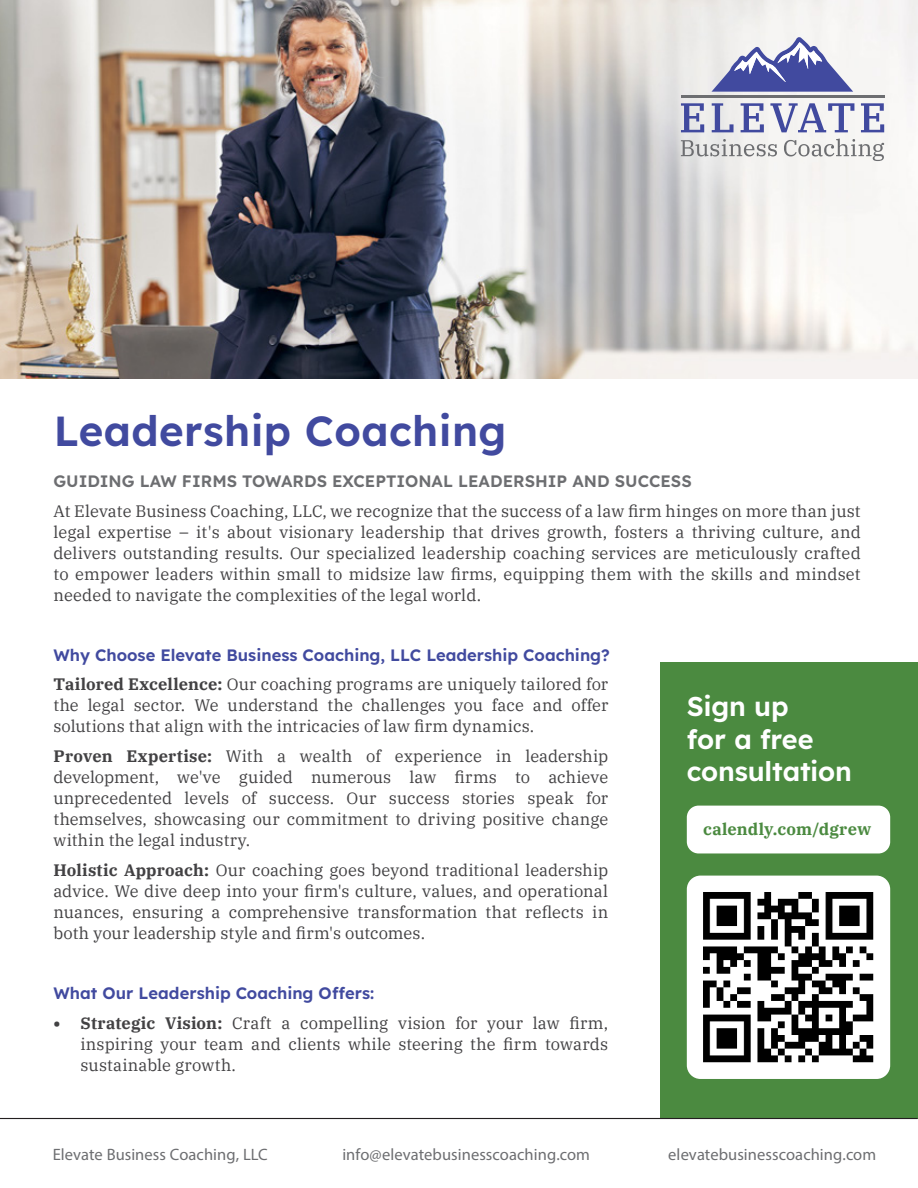
<style>
.page{position:relative;width:918px;height:1188px;background:#fff}
.page>*{position:absolute;margin:0;border:0;box-sizing:border-box;transform-origin:0 0}
.t1{font:600 42px "Lexend";letter-spacing:.01em;color:#414a9f}
.t2{font:600 27px/32.4px "Lexend";letter-spacing:-.005em;color:#fff}
.t3{font:16.5px/21px "IBM Plex Serif";letter-spacing:.01em;color:#424143;text-align:justify}
.t4{font:600 16.5px "Lexend";color:#414a9f}
.t5{font:16.5px "Myriad Pro";letter-spacing:.005em;color:#6d6e71}
.t6{font:600 16.5px "Lexend";color:#6d6e71}
.t7{font:700 16.5px "IBM Plex Serif";letter-spacing:.01em;color:#4b8a40}
.s1{font-weight:700}
</style>
<div class="page">
<img style="left:0;top:0;width:918px;height:378px">
<svg style="left:681px;top:103px;width:23px;height:29px"></svg>
<svg style="left:712px;top:103px;width:22px;height:29px"></svg>
<svg style="left:741px;top:103px;width:23px;height:29px"></svg>
<svg style="left:770px;top:103px;width:84px;height:29px"></svg>
<svg style="left:861px;top:103px;width:23px;height:29px"></svg>
<svg style="left:711px;top:37px;width:142px;height:55px"></svg>
<svg style="left:681px;top:139px;width:96px;height:17px"></svg>
<svg style="left:784px;top:139px;width:100px;height:22px"></svg>
<hr style="left:681px;top:95px;width:203px;height:3px;background:#6d6e71">
<div style="left:661px;top:662px;width:257px;height:457px;background:#4b8a40"></div>
<div style="left:687px;top:806px;width:203px;height:47px;background:#fff;border-radius:12px"></div>
<hr style="left:0;top:1118px;width:918px;height:1px;background:#231f20">
<img style="left:687px;top:876px;width:203px;height:203px">
<h1 class="t1" style="left:54px;top:401px;width:454px">Leadership Coaching</h1>
<p class="t6" style="left:53px;top:469px;width:640px">GUIDING LAW FIRMS TOWARDS EXCEPTIONAL LEADERSHIP AND SUCCESS</p>
<p class="t3" style="left:53px;top:499px;width:809px">At Elevate Business Coaching, LLC, we recognize that the success of a law firm hinges on more than just legal expertise – it's about visionary leadership that drives growth, fosters a thriving culture, and delivers outstanding results. Our specialized leadership coaching services are meticulously crafted to empower leaders within small to midsize law firms, equipping them with the skills and mindset needed to navigate the complexities of the legal world.</p>
<p class="t4" style="left:53px;top:643px;width:558px">Why Choose Elevate Business Coaching, LLC Leadership Coaching?</p>
<p class="t3" style="left:53px;top:672px;width:556px"><span class="s1">Tailored Excellence:</span> Our coaching programs are uniquely tailored for the legal sector. We understand the challenges you face and offer solutions that align with the intricacies of law firm dynamics.</p>
<p class="t3" style="left:53px;top:744px;width:556px"><span class="s1">Proven Expertise:</span> With a wealth of experience in leadership development, we've guided numerous law firms to achieve unprecedented levels of success. Our success stories speak for themselves, showcasing our commitment to driving positive change within the legal industry.</p>
<p class="t3" style="left:53px;top:858px;width:556px"><span class="s1">Holistic Approach:</span> Our coaching goes beyond traditional leadership advice. We dive deep into your firm's culture, values, and operational nuances, ensuring a comprehensive transformation that reflects in both your leadership style and firm's outcomes.</p>
<p class="t4" style="left:53px;top:981px;width:322px">What Our Leadership Coaching Offers:</p>
<p class="t3" style="left:80px;top:1011px;width:529px;text-indent:-27px"><span class="s1">• Strategic Vision:</span> Craft a compelling vision for your law firm, inspiring your team and clients while steering the firm towards sustainable growth.</p>
<h2 class="t2" style="left:687px;top:689px;width:167px">Sign up<br>for a free consultation</h2>
<p class="t7" style="left:703px;top:816px;width:170px">calendly.com/dgrew</p>
<p class="t5" style="left:53px;top:1145px;width:217px">Elevate Business Coaching, LLC</p>
<p class="t5" style="left:342px;top:1145px;width:249px">info@elevatebusinesscoaching.com</p>
<p class="t5" style="left:668px;top:1145px;width:210px">elevatebusinesscoaching.com</p>
</div>
